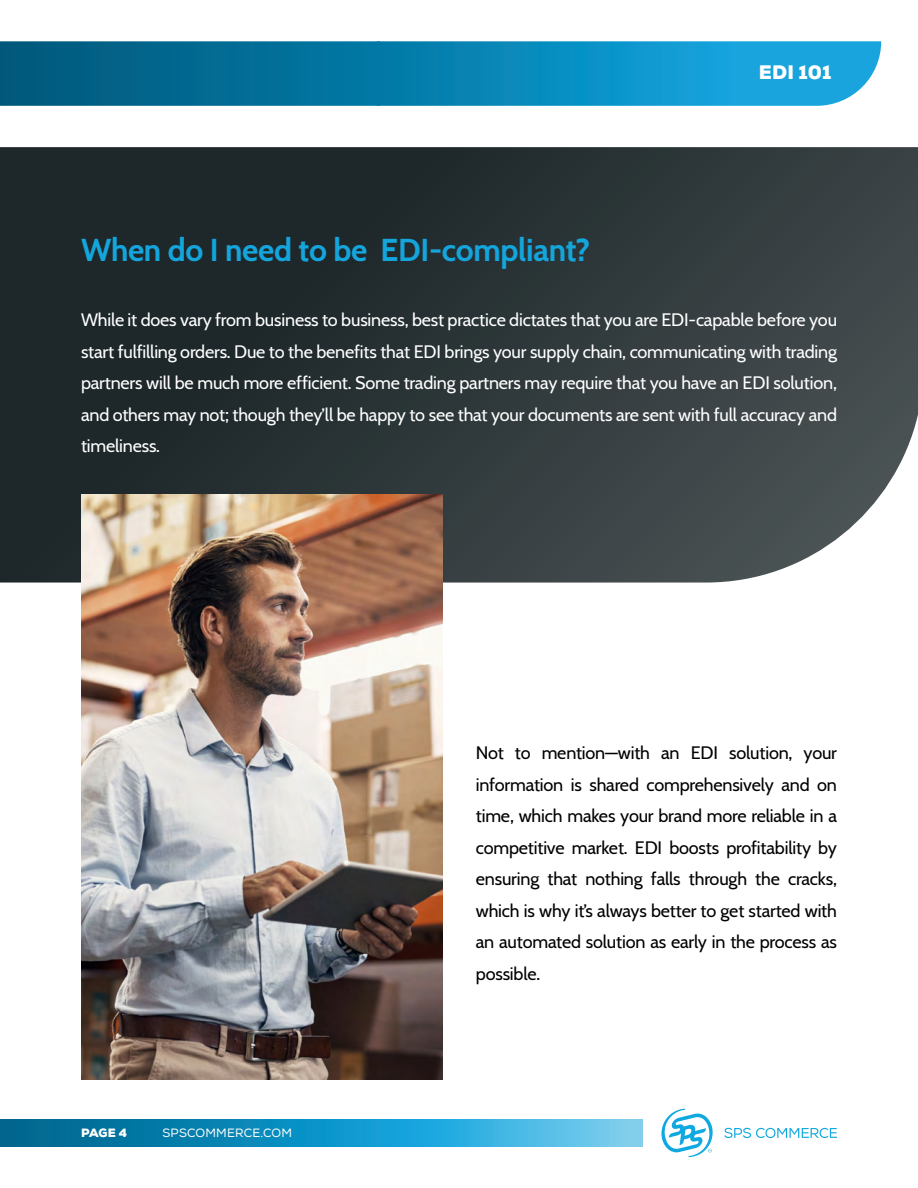
<style>
.page{position:relative;width:918px;height:1188px;background:#fff}
.page>*{position:absolute;margin:0;border:0;box-sizing:border-box;transform-origin:0 0}
.t1{font:700 31.5px "Cabin";letter-spacing:-.01em;color:#14a5dc}
.t2{font:900 19.5px "Nexa";letter-spacing:.005em;color:#fff}
.t3{font:18px/31.5px "Cabin";letter-spacing:-.01em;color:#fff;text-align:justify}
.t4{font:18px/31.5px "Cabin";letter-spacing:-.01em;color:#000;text-align:justify}
.t5{font:12px "Nexa";letter-spacing:.015em;color:#fff}
.t6{font:900 12px "Nexa";color:#fff}
</style>
<div class="page">
<svg style="left:0;top:1119px;width:642px;height:28px;background:#2096c4"></svg>
<svg style="left:724px;top:1128px;width:113px;height:10px"></svg>
<svg style="left:661px;top:1109px;width:52px;height:48px"></svg>
<svg style="left:0;top:41px;width:881px;height:65px;background:#0e83b1"></svg>
<svg style="left:0;top:147px;width:918px;height:436px;background:#323b3d"></svg>
<img style="left:81px;top:495px;width:361px;height:585px">
<h1 class="t1" style="left:81px;top:225px;width:511px">When do I need to be EDI-compliant?</h1>
<p class="t2" style="left:759px;top:60px;width:74px">EDI 101</p>
<p class="t3" style="left:81px;top:303px;width:758px">While it does vary from business to business, best practice dictates that you are EDI-capable before you start fulfilling orders. Due to the benefits that EDI brings your supply chain, communicating with trading partners will be much more efficient. Some trading partners may require that you have an EDI solution, and others may not; though they’ll be happy to see that your documents are sent with full accuracy and timeliness.</p>
<p class="t6" style="left:81px;top:1125px;width:47px">PAGE 4</p>
<p class="t5" style="left:163px;top:1125px;width:131px">SPSCOMMERCE.COM</p>
<p class="t4" style="left:476px;top:736px;width:363px">Not to mention—with an EDI solution, your information is shared comprehensively and on time, which makes your brand more reliable in a competitive market. EDI boosts profitability by ensuring that nothing falls through the cracks, which is why it’s always better to get started with an automated solution as early in the process as possible.</p>
</div>
